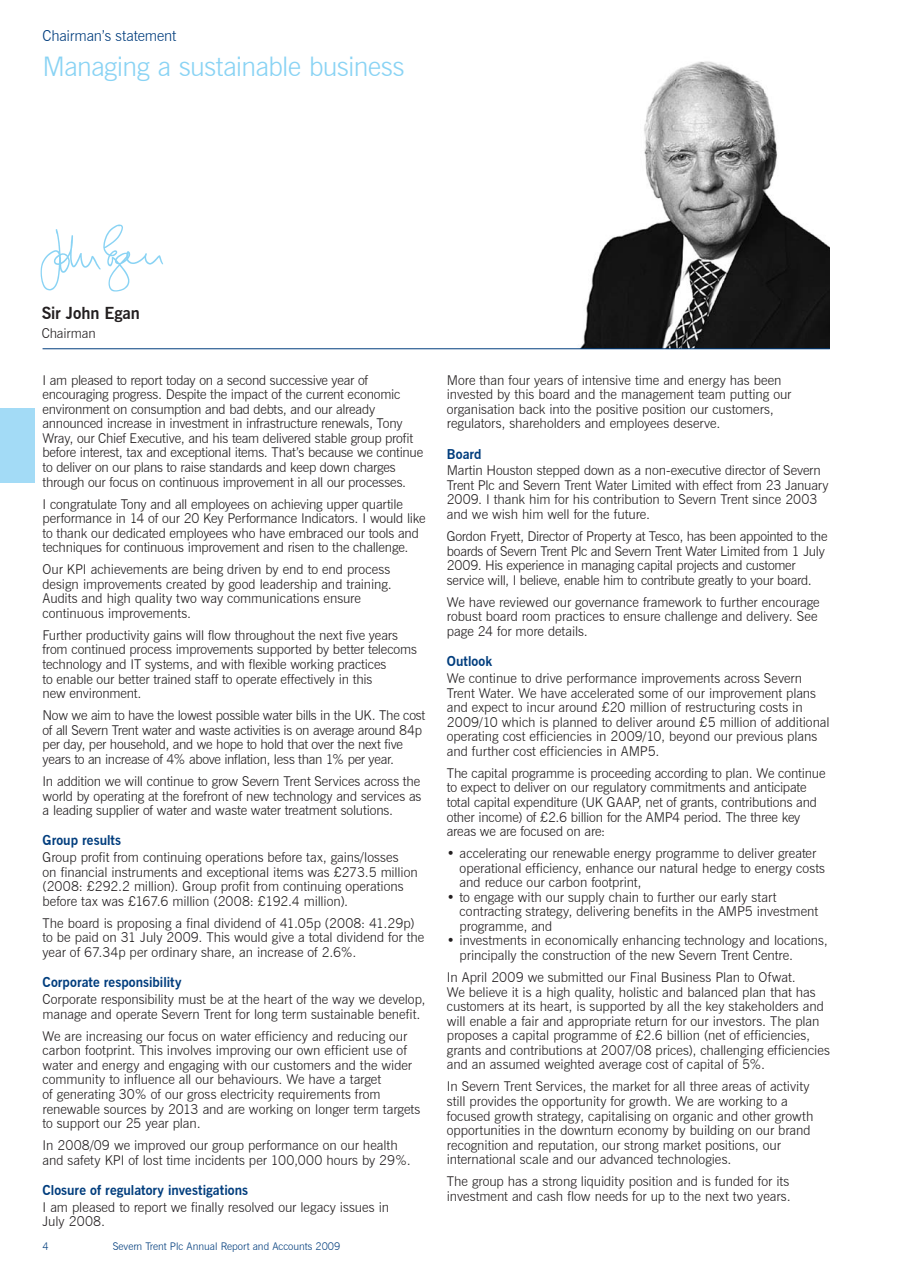
<style>
.page{position:relative;width:915px;height:1276px;background:#fff}
.page>*{position:absolute;margin:0;border:0;box-sizing:border-box;transform-origin:0 0}
.t1{font:300 27px "News Gothic BT";letter-spacing:-.02em;color:#89d3f4}
.t2{font:700 16.5px "News Gothic BT";letter-spacing:-.005em;color:#231f20}
.t3{font:300 15px "News Gothic BT";letter-spacing:-.01em;color:#013d7d}
.t4{font:300 13.5px/14.5px "News Gothic BT";letter-spacing:-.005em;color:#231f20}
.t5{font:300 13.5px/14.5px "News Gothic BT";letter-spacing:-.025em;color:#231f20}
.t6{font:700 13.5px "News Gothic BT";letter-spacing:.005em;color:#013d7d}
.t7{font:300 10.5px "News Gothic BT";color:#013d7d}
</style>
<div class="page">
<img style="left:580px;top:61px;width:249px;height:287px">
<img style="left:40px;top:224px;width:123px;height:68px">
<div style="left:0;top:408px;width:34px;height:74px;background:#a3dbf6"></div>
<hr style="left:43px;top:348px;width:786px;height:1px;background:#013d7d">
<p class="t3" style="left:43px;top:27px;width:135px">Chairman’s statement</p>
<h1 class="t1" style="left:43px;top:50px;width:363px">Managing a sustainable business</h1>
<p class="t2" style="left:42px;top:303px;width:100px">Sir John Egan</p>
<p class="t4" style="left:42px;top:326px;width:56px">Chairman</p>
<p class="t4" style="left:43px;top:372px;width:382px">I am pleased to report today on a second successive year of encouraging progress. Despite the impact of the current economic environment on consumption and bad debts, and our already announced increase in investment in infrastructure renewals, Tony Wray, our Chief Executive, and his team delivered stable group profit before interest, tax and exceptional items. That’s because we continue to deliver on our plans to raise standards and keep down charges through our focus on continuous improvement in all our processes.</p>
<p class="t4" style="left:43px;top:496px;width:384px">I congratulate Tony and all employees on achieving upper quartile performance in 14 of our 20 Key Performance Indicators. I would like to thank our dedicated employees who have embraced our tools and techniques for continuous improvement and risen to the challenge.</p>
<p class="t4" style="left:43px;top:562px;width:351px">Our KPI achievements are being driven by end to end process design improvements created by good leadership and training.<br>Audits and high quality two way communications ensure continuous improvements.</p>
<p class="t4" style="left:43px;top:628px;width:376px">Further productivity gains will flow throughout the next five years from continued process improvements supported by better telecoms technology and IT systems, and with flexible working practices<br>to enable our better trained staff to operate effectively in this<br>new environment.</p>
<p class="t5" style="left:43px;top:708px;width:384px">Now we aim to have the lowest possible water bills in the UK. The cost of all Severn Trent water and waste activities is on average around 84p per day, per household, and we hope to hold that over the next five years to an increase of 4% above inflation, less than 1% per year.</p>
<p class="t4" style="left:43px;top:774px;width:380px;text-align:justify">In addition we will continue to grow Severn Trent Services across the world by operating at the forefront of new technology and services as a leading supplier of water and waste water treatment solutions.</p>
<p class="t6" style="left:43px;top:832px;width:80px">Group results</p>
<p class="t4" style="left:43px;top:850px;width:376px">Group profit from continuing operations before tax, gains/losses<br>on financial instruments and exceptional items was £273.5 million (2008: £292.2 million). Group profit from continuing operations before tax was £167.6 million (2008: £192.4 million).</p>
<p class="t4" style="left:43px;top:915px;width:383px">The board is proposing a final dividend of 41.05p (2008: 41.29p) to be paid on 31 July 2009. This would give a total dividend for the year of 67.34p per ordinary share, an increase of 2.6%.</p>
<p class="t6" style="left:43px;top:974px;width:140px">Corporate responsibility</p>
<p class="t4" style="left:43px;top:992px;width:384px">Corporate responsibility must be at the heart of the way we develop, manage and operate Severn Trent for long term sustainable benefit.</p>
<p class="t4" style="left:43px;top:1028px;width:379px">We are increasing our focus on water efficiency and reducing our carbon footprint. This involves improving our own efficient use of water and energy and engaging with our customers and the wider community to influence all our behaviours. We have a target<br>of generating 30% of our gross electricity requirements from renewable sources by 2013 and are working on longer term targets to support our 25 year plan.</p>
<p class="t4" style="left:43px;top:1138px;width:369px">In 2008/09 we improved our group performance on our health and safety KPI of lost time incidents per 100,000 hours by 29%.</p>
<p class="t6" style="left:43px;top:1182px;width:207px">Closure of regulatory investigations</p>
<p class="t4" style="left:43px;top:1199px;width:348px">I am pleased to report we finally resolved our legacy issues in<br>July 2008.</p>
<p class="t7" style="left:43px;top:1239px;width:8px">4</p>
<p class="t7" style="left:113px;top:1239px;width:229px">Severn Trent Plc Annual Report and Accounts 2009</p>
<p class="t4" style="left:446px;top:372px;width:346px">More than four years of intensive time and energy has been invested by this board and the management team putting our organisation back into the positive position our customers, regulators, shareholders and employees deserve.</p>
<p class="t6" style="left:446px;top:445px;width:36px">Board</p>
<p class="t4" style="left:446px;top:463px;width:383px">Martin Houston stepped down as a non-executive director of Severn Trent Plc and Severn Trent Water Limited with effect from 23 January 2009. I thank him for his contribution to Severn Trent since 2003 and we wish him well for the future.</p>
<p class="t4" style="left:446px;top:529px;width:382px">Gordon Fryett, Director of Property at Tesco, has been appointed to the boards of Severn Trent Plc and Severn Trent Water Limited from 1 July 2009. His experience in managing capital projects and customer service will, I believe, enable him to contribute greatly to your board.</p>
<p class="t4" style="left:446px;top:594px;width:374px">We have reviewed our governance framework to further encourage robust board room practices to ensure challenge and delivery. See page 24 for more details.</p>
<p class="t6" style="left:446px;top:653px;width:47px">Outlook</p>
<p class="t4" style="left:446px;top:671px;width:384px">We continue to drive performance improvements across Severn Trent Water. We have accelerated some of our improvement plans and expect to incur around £20 million of restructuring costs in 2009/10 which is planned to deliver around £5 million of additional operating cost efficiencies in 2009/10, beyond our previous plans and further cost efficiencies in AMP5.</p>
<p class="t4" style="left:446px;top:765px;width:380px">The capital programme is proceeding according to plan. We continue to expect to deliver on our regulatory commitments and anticipate total capital expenditure (UK GAAP, net of grants, contributions and other income) of £2.6 billion for the AMP4 period. The three key areas we are focused on are:</p>
<p class="t4" style="left:459px;top:846px;width:367px;text-indent:-13px">• accelerating our renewable energy programme to deliver greater operational efficiency, enhance our natural hedge to energy costs and reduce our carbon footprint,</p>
<p class="t4" style="left:459px;top:889px;width:360px;text-indent:-13px">• to engage with our supply chain to further our early start contracting strategy, delivering benefits in the AMP5 investment programme, and</p>
<p class="t4" style="left:459px;top:933px;width:369px;text-indent:-13px">• investments in economically enhancing technology and locations, principally the construction of the new Severn Trent Centre.</p>
<p class="t4" style="left:446px;top:970px;width:384px">In April 2009 we submitted our Final Business Plan to Ofwat.<br>We believe it is a high quality, holistic and balanced plan that has customers at its heart, is supported by all the key stakeholders and will enable a fair and appropriate return for our investors. The plan proposes a capital programme of £2.6 billion (net of efficiencies, grants and contributions at 2007/08 prices), challenging efficiencies and an assumed weighted average cost of capital of 5%.</p>
<p class="t4" style="left:446px;top:1079px;width:368px">In Severn Trent Services, the market for all three areas of activity still provides the opportunity for growth. We are working to a focused growth strategy, capitalising on organic and other growth opportunities in the downturn economy by building on our brand recognition and reputation, our strong market positions, our international scale and our advanced technologies.</p>
<p class="t4" style="left:446px;top:1174px;width:345px">The group has a strong liquidity position and is funded for its investment and cash flow needs for up to the next two years.</p>
</div>
